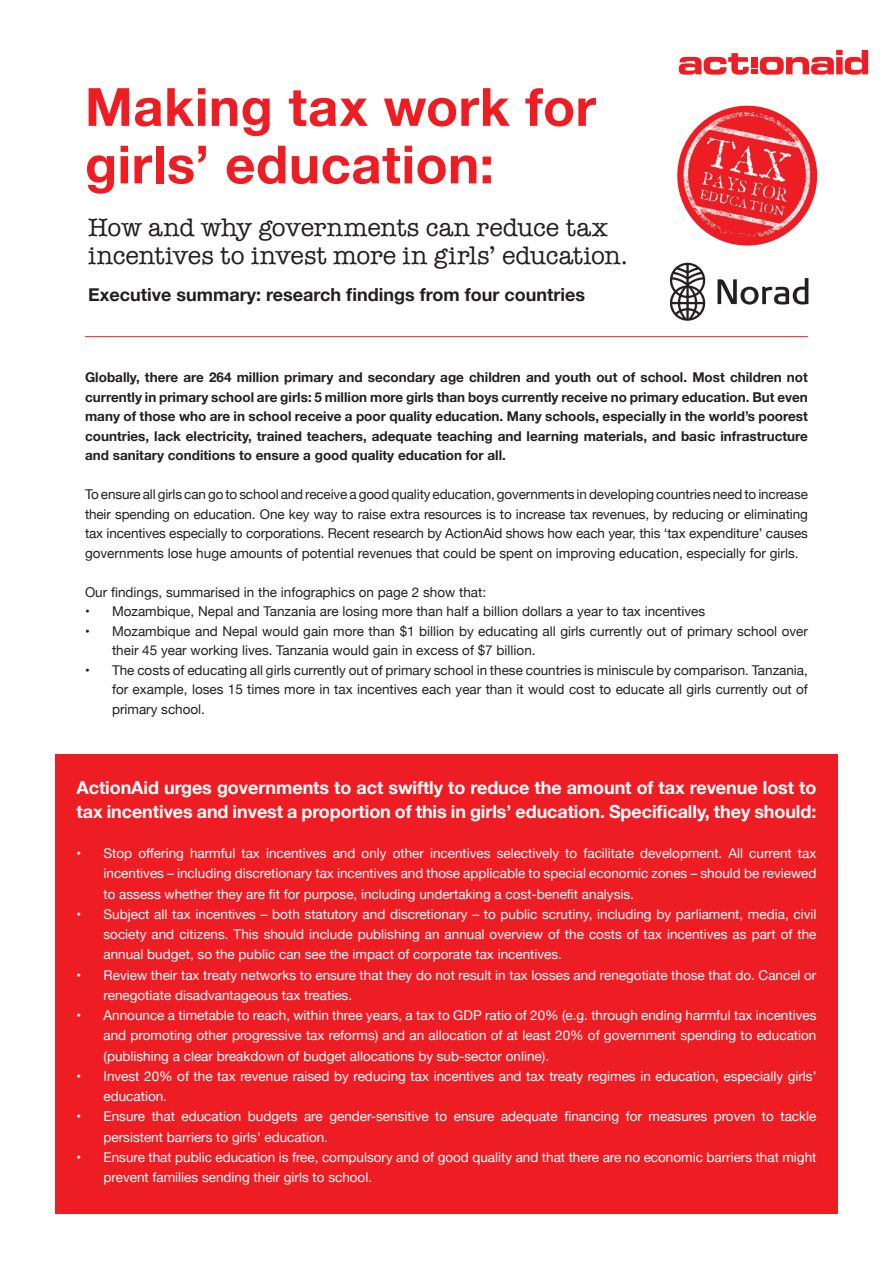
<style>
.page{position:relative;width:893px;height:1263px;background:#fff}
.page>*{position:absolute;margin:0;border:0;box-sizing:border-box;transform-origin:0 0}
.t1{font:700 52.8px/57.6px "Helvetica Neue";letter-spacing:.01em;color:#ee1d23}
.t2{font:25.5px "American Typewriter";letter-spacing:-.005em;color:#231f20}
.body_copy{font:700 18px/24px "Helvetica Neue";letter-spacing:-.005em;color:#fff}
.body_copy-2{font:700 18px "Helvetica Neue";color:#231f20}
.t3{font:13.5px/20.2px "Helvetica Neue";color:#fff}
.body_copy-3{font:13.5px/19.5px "Helvetica Neue";color:#231f20;text-align:justify}
.body_copy-4{font:700 13.5px/19.5px "Helvetica Neue";color:#231f20;text-align:justify}
</style>
<div class="page">
<svg style="left:679px;top:50px;width:189px;height:25px"></svg>
<img style="left:677px;top:106px;width:141px;height:140px">
<div style="left:55px;top:755px;width:783px;height:459px;background:#ee1d23"></div>
<hr style="left:85px;top:336px;width:723px;height:1px;background:#ee1d23">
<svg style="left:717px;top:278px;width:91px;height:27px"></svg>
<svg style="left:670px;top:263px;width:35px;height:58px"></svg>
<p class="t1" style="left:85px;top:80px;width:513px">Making tax work for girls’ education:</p>
<p class="t2" style="left:88px;top:213px;width:521px">How and why governments can reduce tax</p>
<p class="t2" style="left:88px;top:241px;width:541px">incentives to invest more in girls’ education.</p>
<p class="body_copy-2" style="left:88px;top:281px;width:498px">Executive summary: research findings from four countries</p>
<p class="body_copy-4" style="left:85px;top:368px;width:724px">Globally, there are 264 million primary and secondary age children and youth out of school. Most children not currently in primary school are girls: 5 million more girls than boys currently receive no primary education. But even many of those who are in school receive a poor quality education. Many schools, especially in the world’s poorest countries, lack electricity, trained teachers, adequate teaching and learning materials, and basic infrastructure and sanitary conditions to ensure a good quality education for all.</p>
<p class="body_copy-3" style="left:85px;top:485px;width:724px">To ensure all girls can go to school and receive a good quality education, governments in developing countries need to increase their spending on education. One key way to raise extra resources is to increase tax revenues, by reducing or eliminating tax incentives especially to corporations. Recent research by ActionAid shows how each year, this ‘tax expenditure’ causes governments lose huge amounts of potential revenues that could be spent on improving education, especially for girls.</p>
<p class="body_copy-3" style="left:85px;top:583px;width:403px">Our findings, summarised in the infographics on page 2 show that:</p>
<p class="body_copy-3" style="left:85px;top:602px;width:622px">• Mozambique, Nepal and Tanzania are losing more than half a billion dollars a year to tax incentives</p>
<p class="body_copy-3" style="left:112px;top:622px;width:697px;text-indent:-27px">• Mozambique and Nepal would gain more than $1 billion by educating all girls currently out of primary school over their 45 year working lives. Tanzania would gain in excess of $7 billion.</p>
<p class="body_copy-3" style="left:112px;top:661px;width:697px;text-indent:-27px">• The costs of educating all girls currently out of primary school in these countries is miniscule by comparison. Tanzania, for example, loses 15 times more in tax incentives each year than it would cost to educate all girls currently out of primary school.</p>
<p class="body_copy" style="left:77px;top:776px;width:741px">ActionAid urges governments to act swiftly to reduce the amount of tax revenue lost to tax incentives and invest a proportion of this in girls’ education. Specifically, they should:</p>
<p class="t3" style="left:104px;top:844px;width:714px;text-align:justify;text-indent:-27px">• Stop offering harmful tax incentives and only other incentives selectively to facilitate development. All current tax incentives – including discretionary tax incentives and those applicable to special economic zones – should be reviewed to assess whether they are fit for purpose, including undertaking a cost-benefit analysis.</p>
<p class="t3" style="left:104px;top:905px;width:714px;text-align:justify;text-indent:-27px">• Subject all tax incentives – both statutory and discretionary – to public scrutiny, including by parliament, media, civil society and citizens. This should include publishing an annual overview of the costs of tax incentives as part of the annual budget, so the public can see the impact of corporate tax incentives.</p>
<p class="t3" style="left:104px;top:965px;width:714px;text-indent:-27px">• Review their tax treaty networks to ensure that they do not result in tax losses and renegotiate those that do. Cancel or renegotiate disadvantageous tax treaties.</p>
<p class="t3" style="left:104px;top:1006px;width:714px;text-align:justify;text-indent:-27px">• Announce a timetable to reach, within three years, a tax to GDP ratio of 20% (e.g. through ending harmful tax incentives and promoting other progressive tax reforms) and an allocation of at least 20% of government spending to education (publishing a clear breakdown of budget allocations by sub-sector online).</p>
<p class="t3" style="left:104px;top:1067px;width:714px;text-indent:-27px">• Invest 20% of the tax revenue raised by reducing tax incentives and tax treaty regimes in education, especially girls’ education.</p>
<p class="t3" style="left:104px;top:1107px;width:714px;text-indent:-27px">• Ensure that education budgets are gender-sensitive to ensure adequate financing for measures proven to tackle persistent barriers to girls’ education.</p>
<p class="t3" style="left:104px;top:1148px;width:714px;text-indent:-27px">• Ensure that public education is free, compulsory and of good quality and that there are no economic barriers that might prevent families sending their girls to school.</p>
</div>
